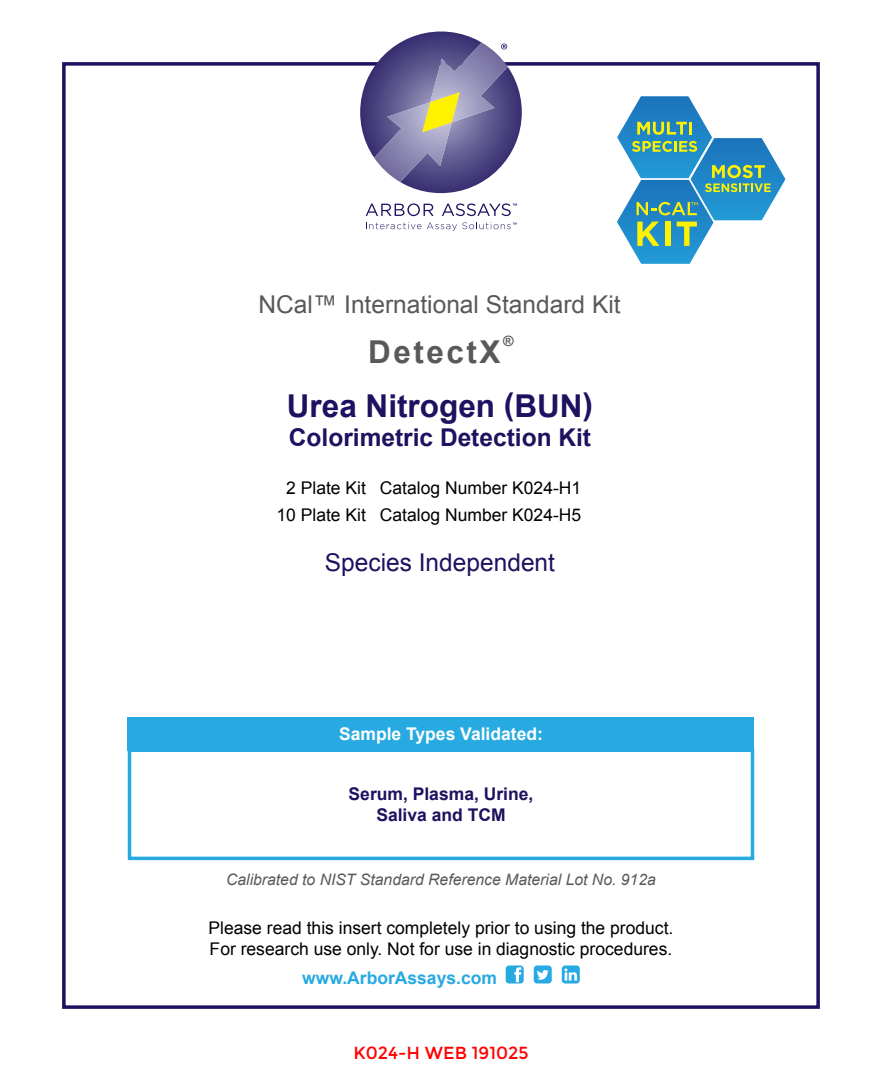
<style>
.page{position:relative;width:882px;height:1071px;background:#fff}
.page>*{position:absolute;margin:0;border:0;box-sizing:border-box;transform-origin:0 0}
.t1{font:700 31.5px "Arial";color:#1d1160}
.t2{font:700 31.5px "Arial";letter-spacing:.08em;color:#58595b}
.t3{font:24.5px "Arial";color:#58595b}
.t4{font:700 24.5px "Arial";color:#1d1160}
.t5{font:24.5px "Arial";color:#1d1160}
.t6{font:17.5px/21px "Arial";color:#000}
.t7{font:700 17.5px/21px "Arial";color:#1d1160;text-align:center}
.t8{font:700 17.5px "Arial";color:#fff}
.t9{font:700 17.5px "Arial";color:#27aae1}
.t10{font:17.5px "Montserrat";color:#f00}
.t11{font:italic 15.75px "Arial";color:#58595b}
.t12{font:700 14.35px "Arial";color:#58595b}
</style>
<div class="page">
<div style="left:62px;top:62px;width:758px;height:947px;border:4px solid #1d1160"></div>
<div style="left:128px;top:717px;width:626px;height:34px;background:#27aae1"></div>
<svg style="left:534px;top:965px;width:18px;height:19px"></svg>
<svg style="left:506px;top:965px;width:18px;height:19px"></svg>
<svg style="left:562px;top:965px;width:18px;height:19px"></svg>
<div style="left:128px;top:748px;width:626px;height:112px;border:4px solid #27aae1"></div>
<svg style="left:366px;top:203px;width:68px;height:13px"></svg>
<svg style="left:442px;top:203px;width:75px;height:13px"></svg>
<svg style="left:366px;top:222px;width:55px;height:7px"></svg>
<svg style="left:427px;top:222px;width:90px;height:9px"></svg>
<svg style="left:360px;top:32px;width:162px;height:161px"></svg>
<svg style="left:617px;top:96px;width:169px;height:168px"></svg>
<h2 class="t3" style="left:258px;top:288px;width:364px">NCal™ International Standard Kit</h2>
<h1 class="t2" style="left:368px;top:331px;width:134px">DetectX</h1>
<p class="t12" style="left:503px;top:331px;width:12px">®</p>
<h1 class="t1" style="left:287px;top:385px;width:308px">Urea Nitrogen (BUN)</h1>
<h2 class="t4" style="left:289px;top:421px;width:304px">Colorimetric Detection Kit</h2>
<p class="t6" style="left:276px;top:474px;width:306px;line-height:26.8px;text-align:center">2 Plate Kit Catalog Number K024-H1<br>10 Plate Kit Catalog Number K024-H5</p>
<h2 class="t5" style="left:325px;top:546px;width:232px">Species Independent</h2>
<p class="t8" style="left:339px;top:722px;width:205px">Sample Types Validated:</p>
<p class="t7" style="left:349px;top:784px;width:186px">Serum, Plasma, Urine,<br>Saliva and TCM</p>
<p class="t11" style="left:226px;top:869px;width:431px">Calibrated to NIST Standard Reference Material Lot No. 912a</p>
<p class="t6" style="left:209px;top:917px;width:466px">Please read this insert completely prior to using the product.<br>For research use only. Not for use in diagnostic procedures.</p>
<p class="t9" style="left:302px;top:966px;width:196px">www.ArborAssays.com</p>
<p class="t10" style="left:354px;top:1042px;width:176px">K024-H WEB 191025</p>
</div>
